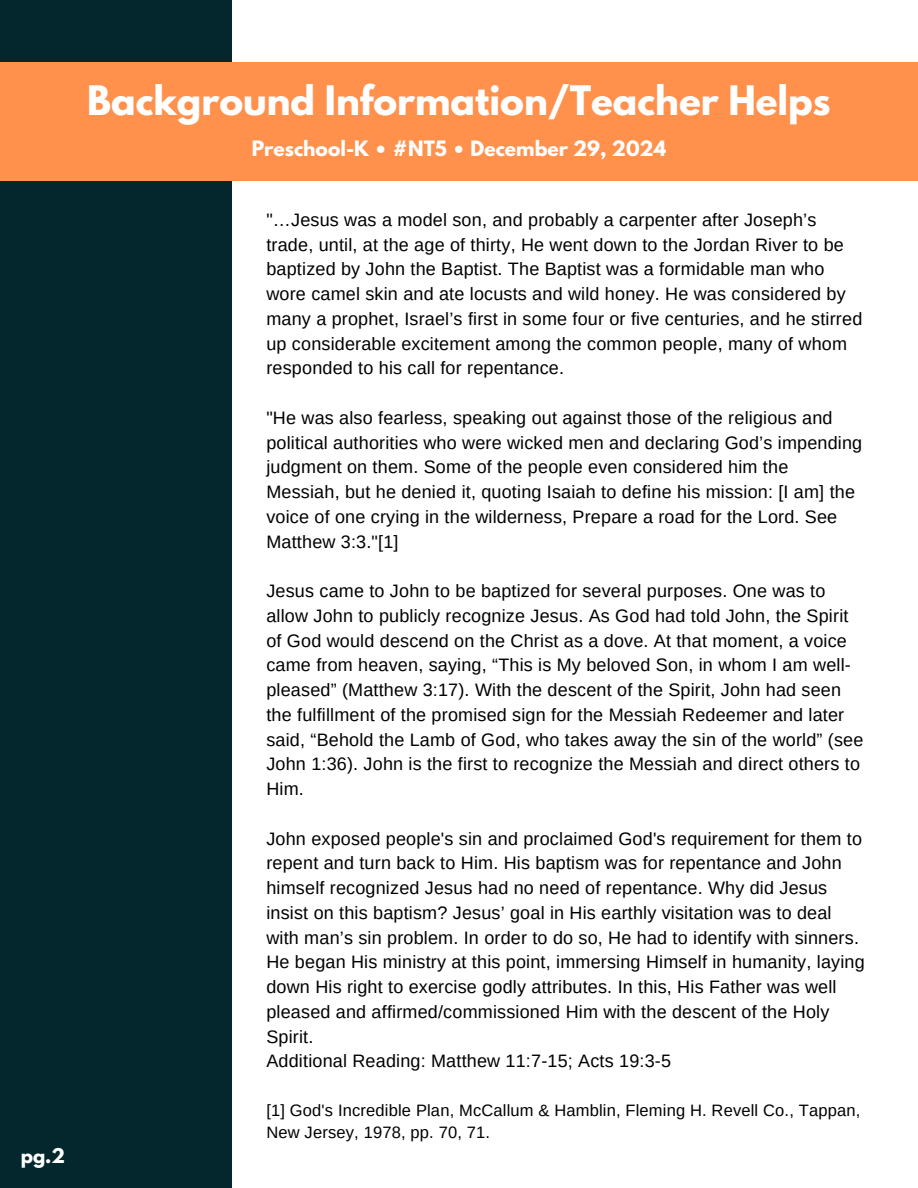
<style>
.page{position:relative;width:918px;height:1188px;background:#fff}
.page>*{position:absolute;margin:0;border:0;box-sizing:border-box;transform-origin:0 0}
.t1{font:700 36px "League Spartan";color:#fff}
.t2{font:700 18.75px "League Spartan";color:#fff}
.t3{font:18px/24.8px "Arimo";letter-spacing:.01em;color:#000}
.t4{font:700 18px "League Spartan";color:#fff}
.t5{font:16.5px/22.5px "Arimo";letter-spacing:.01em;color:#000}
</style>
<div class="page">
<div style="left:0;top:0;width:232px;height:1188px;background:#03272d"></div>
<div style="left:0;top:62px;width:918px;height:119px;background:#ff914d"></div>
<p class="t4" style="left:21px;top:1146px;width:46px">pg.2</p>
<h2 class="t1" style="left:87px;top:83px;width:745px">Background Information/Teacher Helps</h2>
<h1 class="t2" style="left:252px;top:139px;width:416px">Preschool-K • #NT5 • December 29, 2024</h1>
<h2 class="t3" style="left:266px;top:207px;width:597px">"…Jesus was a model son, and probably a carpenter after Joseph’s trade, until, at the age of thirty, He went down to the Jordan River to be baptized by John the Baptist. The Baptist was a formidable man who wore camel skin and ate locusts and wild honey. He was considered by many a prophet, Israel’s first in some four or five centuries, and he stirred up considerable excitement among the common people, many of whom responded to his call for repentance.</h2>
<h3 class="t3" style="left:266px;top:405px;width:597px">"He was also fearless, speaking out against those of the religious and political authorities who were wicked men and declaring God’s impending judgment on them. Some of the people even considered him the Messiah, but he denied it, quoting Isaiah to define his mission: [I am] the voice of one crying in the wilderness, Prepare a road for the Lord. See Matthew 3:3."[1]</h3>
<h3 class="t3" style="left:266px;top:578px;width:599px">Jesus came to John to be baptized for several purposes. One was to allow John to publicly recognize Jesus. As God had told John, the Spirit of God would descend on the Christ as a dove. At that moment, a voice came from heaven, saying, “This is My beloved Son, in whom I am well&shy;pleased” (Matthew 3:17). With the descent of the Spirit, John had seen the fulfillment of the promised sign for the Messiah Redeemer and later said, “Behold the Lamb of God, who takes away the sin of the world” (see John 1:36). John is the first to recognize the Messiah and direct others to Him.</h3>
<h3 class="t3" style="left:266px;top:826px;width:600px">John exposed people's sin and proclaimed God's requirement for them to repent and turn back to Him. His baptism was for repentance and John himself recognized Jesus had no need of repentance. Why did Jesus insist on this baptism? Jesus’ goal in His earthly visitation was to deal with man’s sin problem. In order to do so, He had to identify with sinners.<br>He began His ministry at this point, immersing Himself in humanity, laying down His right to exercise godly attributes. In this, His Father was well pleased and affirmed/commissioned Him with the descent of the Holy Spirit.<br>Additional Reading: Matthew 11:7-15; Acts 19:3-5</h3>
<h3 class="t5" style="left:266px;top:1099px;width:595px">[1] God's Incredible Plan, McCallum &amp; Hamblin, Fleming H. Revell Co., Tappan,<br>New Jersey, 1978, pp. 70, 71.</h3>
</div>
